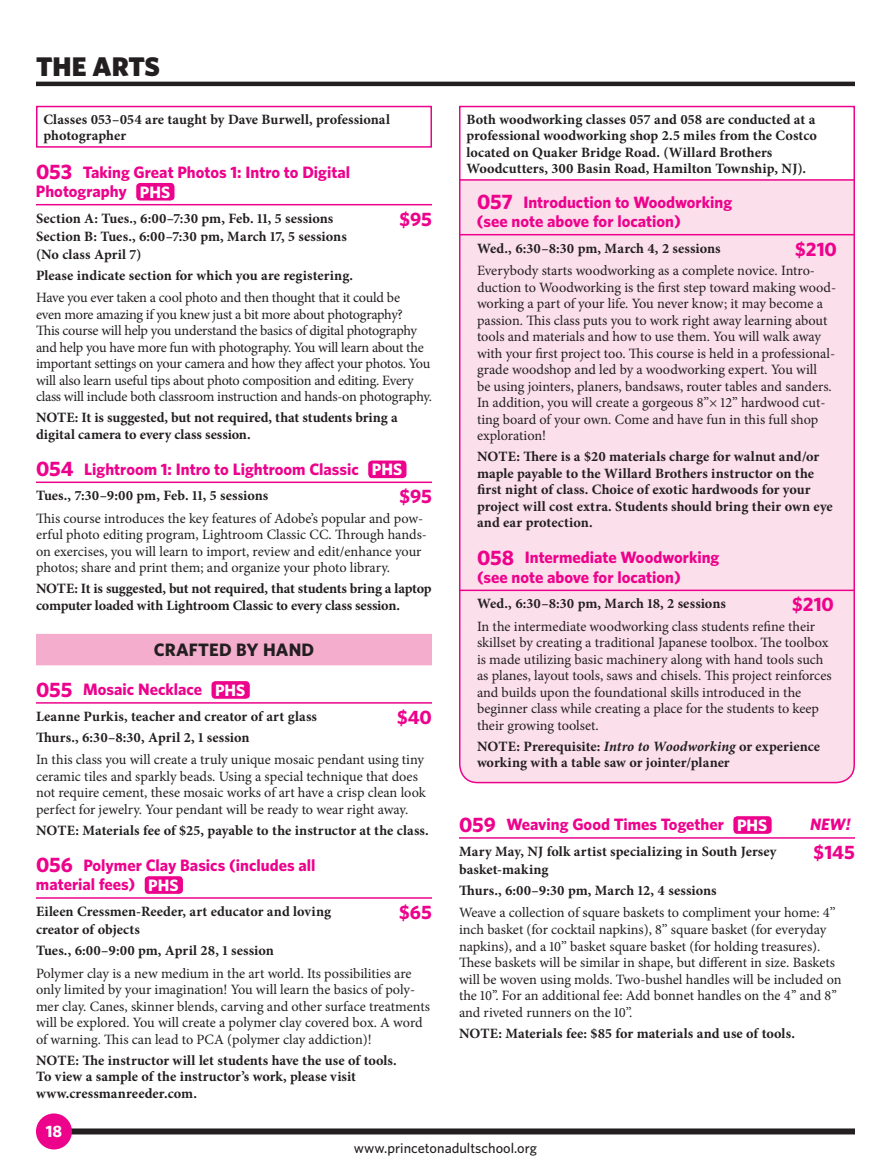
<style>
.page{position:relative;width:891px;height:1175px;background:#fff}
.page>*{position:absolute;margin:0;border:0;box-sizing:border-box;transform-origin:0 0}
.t1{font:900 27px "Whitney";color:#231f20}
.t2{font:700 19.5px "Whitney";color:#ed028c}
.t3{font:700 18px "Whitney";color:#231f20}
.t4{font:700 16.5px/19.5px "Whitney";color:#ed028c}
.t5{font:italic 700 16.5px "Whitney";color:#ed028c}
.t6{font:700 16.5px "Whitney";color:#fff}
.t7{font:14.25px/16.5px "Minion Pro";letter-spacing:-.005em;color:#231f20}
.t8{font:700 14.25px/16.5px "Minion Pro";color:#231f20}
.t9{font:500 14.25px "Whitney";color:#231f20}
.s1{font-size:21px}
.s2{color:#fff}
.s3{font-style:italic}
</style>
<div class="page">
<div style="left:69px;top:1128px;width:786px;height:6px;background:#231f20"></div>
<div style="left:36px;top:1113px;width:36px;height:36px;background:#ed028c;border-radius:50%"></div>
<div style="left:459px;top:181px;width:396px;height:603px;background:#fbdfeb"></div>
<hr style="left:36px;top:82px;width:819px;height:4px;background:#231f20">
<hr style="left:36px;top:204px;width:396px;height:1px;background:#ed028c">
<hr style="left:36px;top:481px;width:396px;height:2px;background:#ed028c">
<div style="left:36px;top:634px;width:396px;height:31px;background:#f5adce"></div>
<hr style="left:36px;top:702px;width:396px;height:1px;background:#ed028c">
<hr style="left:36px;top:897px;width:396px;height:1px;background:#ed028c">
<div style="left:36px;top:106px;width:396px;height:42px;border:2px solid #ed028c"></div>
<div style="left:136px;top:182px;width:39px;height:19px;background:#ed028c;border-radius:4px"></div>
<div style="left:135px;top:182px;width:41px;height:20px;border:1px solid #fff;border-radius:4px"></div>
<div style="left:368px;top:460px;width:39px;height:19px;background:#ed028c;border-radius:4px"></div>
<div style="left:367px;top:459px;width:41px;height:20px;border:1px solid #fff;border-radius:4px"></div>
<div style="left:211px;top:680px;width:39px;height:19px;background:#ed028c;border-radius:4px"></div>
<div style="left:210px;top:680px;width:41px;height:20px;border:1px solid #fff;border-radius:4px"></div>
<div style="left:144px;top:875px;width:40px;height:19px;background:#ed028c;border-radius:4px"></div>
<div style="left:144px;top:875px;width:40px;height:20px;border:1px solid #fff;border-radius:4px"></div>
<hr style="left:459px;top:234px;width:396px;height:1px;background:#ed028c">
<hr style="left:459px;top:589px;width:396px;height:2px;background:#ed028c">
<hr style="left:459px;top:837px;width:396px;height:1px;background:#ed028c">
<div style="left:459px;top:106px;width:396px;height:75px;border:2px solid #ed028c"></div>
<div style="left:733px;top:815px;width:39px;height:19px;background:#ed028c;border-radius:4px"></div>
<div style="left:732px;top:815px;width:41px;height:20px;border:1px solid #fff;border-radius:4px"></div>
<h1 class="t1" style="left:36px;top:50px;width:125px">THE ARTS</h1>
<p class="t8" style="left:44px;top:111px;width:348px">Classes 053–054 are taught by Dave Burwell, professional photographer</p>
<p class="t4" style="left:36px;top:162px;width:316px"><span class="s1">053</span> Taking Great Photos 1: Intro to Digital<br>Photography <span class="s2">PHS</span></p>
<p class="t8" style="left:36px;top:210px;width:299px">Section A: Tues., 6:00–7:30 pm, Feb. 11, 5 sessions</p>
<h2 class="t2" style="left:399px;top:207px;width:34px">$95</h2>
<p class="t8" style="left:36px;top:227px;width:312px;line-height:18px">Section B: Tues., 6:00–7:30 pm, March 17, 5 sessions (No class April 7)</p>
<p class="t8" style="left:36px;top:267px;width:319px">Please indicate section for which you are registering.</p>
<p class="t7" style="left:36px;top:289px;width:397px">Have you ever taken a cool photo and then thought that it could be<br>even more amazing if you knew just a bit more about photography?<br>This course will help you understand the basics of digital photography and help you have more fun with photography. You will learn about the important settings on your camera and how they affect your photos. You will also learn useful tips about photo composition and editing. Every class will include both classroom instruction and hands-on photography.</p>
<p class="t8" style="left:36px;top:409px;width:363px">NOTE: It is suggested, but not required, that students bring a digital camera to every class session.</p>
<p class="t4" style="left:36px;top:459px;width:368px"><span class="s1">054</span> Lightroom 1: Intro to Lightroom Classic <span class="s2">PHS</span></p>
<p class="t8" style="left:36px;top:487px;width:234px">Tues., 7:30–9:00 pm, Feb. 11, 5 sessions</p>
<h2 class="t2" style="left:399px;top:484px;width:34px">$95</h2>
<p class="t7" style="left:36px;top:510px;width:392px">This course introduces the key features of Adobe’s popular and pow&shy;erful photo editing program, Lightroom Classic CC. Through hands&shy;on exercises, you will learn to import, review and edit/enhance your photos; share and print them; and organize your photo library.</p>
<p class="t8" style="left:36px;top:580px;width:397px">NOTE: It is suggested, but not required, that students bring a laptop computer loaded with Lightroom Classic to every class session.</p>
<p class="t3" style="left:154px;top:639px;width:159px">Crafted By Hand</p>
<p class="t4" style="left:36px;top:679px;width:211px"><span class="s1">055</span> Mosaic Necklace <span class="s2">PHS</span></p>
<p class="t8" style="left:36px;top:708px;width:283px">Leanne Purkis, teacher and creator of art glass</p>
<h2 class="t2" style="left:397px;top:705px;width:36px">$40</h2>
<p class="t8" style="left:36px;top:729px;width:215px">Thurs., 6:30–8:30, April 2, 1 session</p>
<p class="t7" style="left:36px;top:751px;width:391px">In this class you will create a truly unique mosaic pendant using tiny ceramic tiles and sparkly beads. Using a special technique that does not require cement, these mosaic works of art have a crisp clean look perfect for jewelry. Your pendant will be ready to wear right away.</p>
<p class="t8" style="left:36px;top:822px;width:394px">NOTE: Materials fee of $25, payable to the instructor at the class.</p>
<p class="t4" style="left:36px;top:855px;width:281px"><span class="s1">056</span> Polymer Clay Basics (includes all material fees) <span class="s2">PHS</span></p>
<p class="t8" style="left:36px;top:903px;width:297px">Eileen Cressmen-Reeder, art educator and loving</p>
<h2 class="t2" style="left:399px;top:900px;width:34px">$65</h2>
<p class="t8" style="left:36px;top:918px;width:239px;line-height:21px">creator of objects<br>Tues., 6:00–9:00 pm, April 28, 1 session</p>
<p class="t7" style="left:36px;top:964px;width:395px">Polymer clay is a new medium in the art world. Its possibilities are only limited by your imagination! You will learn the basics of poly&shy;mer clay. Canes, skinner blends, carving and other surface treatments will be explored. You will create a polymer clay covered box. A word of warning. This can lead to PCA (polymer clay addiction)!</p>
<p class="t8" style="left:36px;top:1051px;width:362px">NOTE: The instructor will let students have the use of tools.<br>To view a sample of the instructor’s work, please visit www.cressmanreeder.com.</p>
<p class="t6" style="left:46px;top:1121px;width:18px">18</p>
<p class="t8" style="left:466px;top:111px;width:352px">Both woodworking classes 057 and 058 are conducted at a professional woodworking shop 2.5 miles from the Costco located on Quaker Bridge Road. (Willard Brothers Woodcutters, 300 Basin Road, Hamilton Township, NJ).</p>
<p class="t4" style="left:477px;top:192px;width:257px"><span class="s1">057</span> Introduction to Woodworking (see note above for location)</p>
<p class="t8" style="left:477px;top:240px;width:245px">Wed., 6:30–8:30 pm, March 4, 2 sessions</p>
<h2 class="t2" style="left:795px;top:237px;width:43px">$210</h2>
<p class="t7" style="left:477px;top:262px;width:361px">Everybody starts woodworking as a complete novice. Intro&shy;duction to Woodworking is the first step toward making wood&shy;working a part of your life. You never know; it may become a passion. This class puts you to work right away learning about tools and materials and how to use them. You will walk away with your first project too. This course is held in a professional&shy;grade woodshop and led by a woodworking expert. You will<br>be using jointers, planers, bandsaws, router tables and sanders.<br>In addition, you will create a gorgeous 8”× 12” hardwood cut&shy;ting board of your own. Come and have fun in this full shop exploration!</p>
<p class="t8" style="left:477px;top:448px;width:357px">NOTE: There is a $20 materials charge for walnut and/or maple payable to the Willard Brothers instructor on the first night of class. Choice of exotic hardwoods for your project will cost extra. Students should bring their own eye and ear protection.</p>
<p class="t4" style="left:477px;top:547px;width:244px"><span class="s1">058</span> Intermediate Woodworking (see note above for location)</p>
<p class="t8" style="left:477px;top:595px;width:250px">Wed., 6:30–8:30 pm, March 18, 2 sessions</p>
<h2 class="t2" style="left:792px;top:592px;width:43px">$210</h2>
<p class="t7" style="left:477px;top:618px;width:356px">In the intermediate woodworking class students refine their skillset by creating a traditional Japanese toolbox. The toolbox is made utilizing basic machinery along with hand tools such as planes, layout tools, saws and chisels. This project reinforces and builds upon the foundational skills introduced in the beginner class while creating a place for the students to keep their growing toolset.</p>
<p class="t8" style="left:477px;top:738px;width:345px">NOTE: Prerequisite: <span class="s3">Intro to Woodworking</span> or experience working with a table saw or jointer/planer</p>
<p class="t4" style="left:459px;top:814px;width:310px"><span class="s1">059</span> Weaving Good Times Together <span class="s2">PHS</span></p>
<p class="t5" style="left:810px;top:814px;width:42px">NEW!</p>
<p class="t8" style="left:459px;top:843px;width:319px">Mary May, NJ folk artist specializing in South Jersey</p>
<h2 class="t2" style="left:814px;top:840px;width:43px">$145</h2>
<p class="t8" style="left:459px;top:858px;width:259px;line-height:21px">basket-making<br>Thurs., 6:00–9:30 pm, March 12, 4 sessions</p>
<p class="t7" style="left:459px;top:904px;width:384px">Weave a collection of square baskets to compliment your home: 4’’ inch basket (for cocktail napkins), 8’’ square basket (for everyday napkins), and a 10’’ basket square basket (for holding treasures).<br>These baskets will be similar in shape, but different in size. Baskets will be woven using molds. Two-bushel handles will be included on the 10’’. For an additional fee: Add bonnet handles on the 4’’ and 8’’ and riveted runners on the 10’’.</p>
<p class="t8" style="left:459px;top:1024px;width:337px">NOTE: Materials fee: $85 for materials and use of tools.</p>
<p class="t9" style="left:354px;top:1139px;width:185px">www.princetonadultschool.org</p>
</div>
